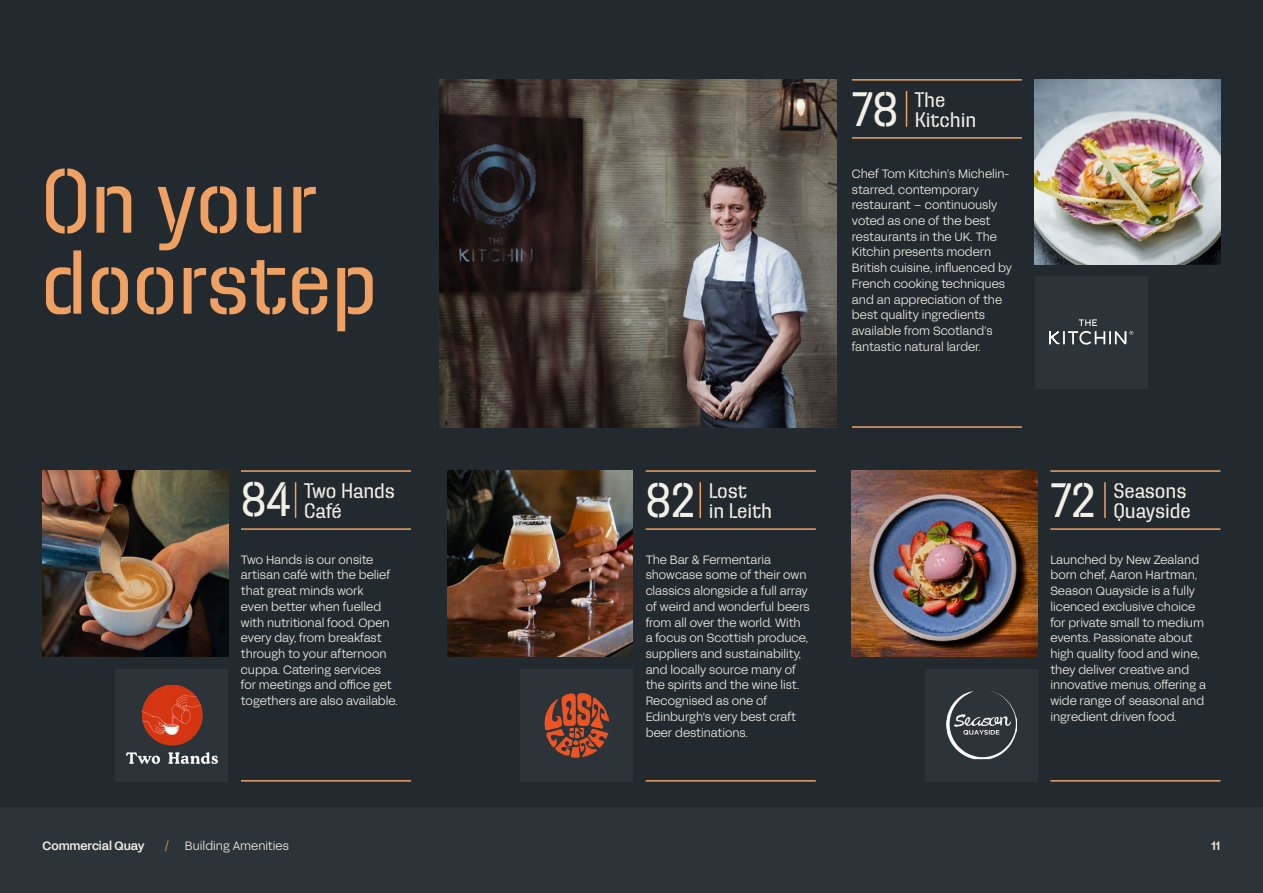
<style>
.page{position:relative;width:1263px;height:893px;background:#22292f}
.page>*{position:absolute;margin:0;border:0;box-sizing:border-box;transform-origin:0 0}
.t1{font:90px/81px "Dezen Stencil 02";letter-spacing:.025em;color:#eea162}
.t2{font:48px "Dezen Stencil 02";letter-spacing:.02em;color:#f2efe6}
.t3{font:21px/19.5px "Dezen Stencil 02";letter-spacing:.025em;color:#f2efe6}
.t4{font:300 12px/15.8px "FFF Acid Grotesk";color:#f2efe6}
.t5{font:500 12px "FFF Acid Grotesk";letter-spacing:-.005em;color:#f2efe6}
.t6{font:300 12px "FFF Acid Grotesk";color:#eea162}
</style>
<div class="page">
<div style="left:0;top:808px;width:1263px;height:85px;background:#2d3439"></div>
<img style="left:1035px;top:79px;width:185px;height:186px">
<div style="left:1035px;top:276px;width:112px;height:112px;background:#2d3439"></div>
<svg style="left:1049px;top:319px;width:84px;height:26px"></svg>
<hr style="left:906px;top:91px;width:1px;height:36px;background:#eea162">
<hr style="left:852px;top:79px;width:170px;height:2px;background:#eea162">
<hr style="left:852px;top:137px;width:170px;height:2px;background:#eea162">
<img style="left:439px;top:79px;width:397px;height:349px">
<hr style="left:852px;top:426px;width:170px;height:2px;background:#eea162">
<img style="left:852px;top:470px;width:185px;height:186px">
<div style="left:925px;top:669px;width:112px;height:113px;background:#2d3439"></div>
<img style="left:946px;top:691px;width:70px;height:69px">
<hr style="left:1050px;top:780px;width:170px;height:2px;background:#eea162">
<hr style="left:1104px;top:482px;width:2px;height:36px;background:#eea162">
<hr style="left:1050px;top:470px;width:170px;height:2px;background:#eea162">
<hr style="left:1050px;top:528px;width:170px;height:2px;background:#eea162">
<img style="left:447px;top:470px;width:186px;height:186px">
<div style="left:520px;top:669px;width:113px;height:113px;background:#2d3439"></div>
<img style="left:544px;top:693px;width:65px;height:65px">
<hr style="left:646px;top:780px;width:170px;height:2px;background:#eea162">
<hr style="left:699px;top:482px;width:2px;height:36px;background:#eea162">
<hr style="left:646px;top:470px;width:170px;height:2px;background:#eea162">
<hr style="left:646px;top:528px;width:170px;height:2px;background:#eea162">
<img style="left:43px;top:470px;width:185px;height:186px">
<div style="left:115px;top:669px;width:113px;height:113px;background:#2d3439"></div>
<img style="left:126px;top:684px;width:92px;height:80px">
<hr style="left:241px;top:780px;width:170px;height:2px;background:#eea162">
<hr style="left:295px;top:482px;width:1px;height:36px;background:#eea162">
<hr style="left:241px;top:470px;width:170px;height:2px;background:#eea162">
<hr style="left:241px;top:528px;width:170px;height:2px;background:#eea162">
<h1 class="t1" style="left:43px;top:161px;width:335px">On your doorstep</h1>
<h2 class="t2" style="left:242px;top:473px;width:50px">84</h2>
<h3 class="t3" style="left:304px;top:481px;width:92px">Two Hands<br>Café</h3>
<p class="t4" style="left:241px;top:551px;width:158px">Two Hands is our onsite artisan café with the belief that great minds work<br>even better when fuelled with nutritional food. Open every day, from breakfast through to your afternoon cuppa. Catering services for meetings and office get togethers are also available.</p>
<h2 class="t2" style="left:852px;top:83px;width:47px">78</h2>
<h3 class="t3" style="left:915px;top:90px;width:62px">The<br>Kitchin</h3>
<p class="t4" style="left:852px;top:165px;width:161px">Chef Tom Kitchin’s Michelin&shy;starred, contemporary restaurant – continuously voted as one of the best restaurants in the UK. The<br>Kitchin presents modern<br>British cuisine, influenced by<br>French cooking techniques and an appreciation of the best quality ingredients available from Scotland’s fantastic natural larder.</p>
<h2 class="t2" style="left:646px;top:474px;width:49px">82</h2>
<h3 class="t3" style="left:709px;top:481px;width:64px">Lost<br>in Leith</h3>
<p class="t4" style="left:646px;top:551px;width:166px">The Bar &amp; Fermentaria showcase some of their own classics alongside a full array of weird and wonderful beers from all over the world. With a focus on Scottish produce, suppliers and sustainability, and locally source many of the spirits and the wine list.<br>Recognised as one of<br>Edinburgh's very best craft beer destinations.</p>
<h2 class="t2" style="left:1051px;top:474px;width:45px">72</h2>
<h3 class="t3" style="left:1114px;top:481px;width:78px">Seasons<br>Quayside</h3>
<p class="t4" style="left:1050px;top:551px;width:157px">Launched by New Zealand born chef, Aaron Hartman,<br>Season Quayside is a fully licenced exclusive choice for private small to medium events. Passionate about high quality food and wine, they deliver creative and innovative menus, offering a wide range of seasonal and ingredient driven food.</p>
<p class="t5" style="left:43px;top:838px;width:104px">Commercial Quay</p>
<p class="t6" style="left:165px;top:838px;width:6px">/</p>
<p class="t4" style="left:185px;top:838px;width:105px">Building Amenities</p>
<p class="t5" style="left:1211px;top:838px;width:10px">11</p>
</div>
